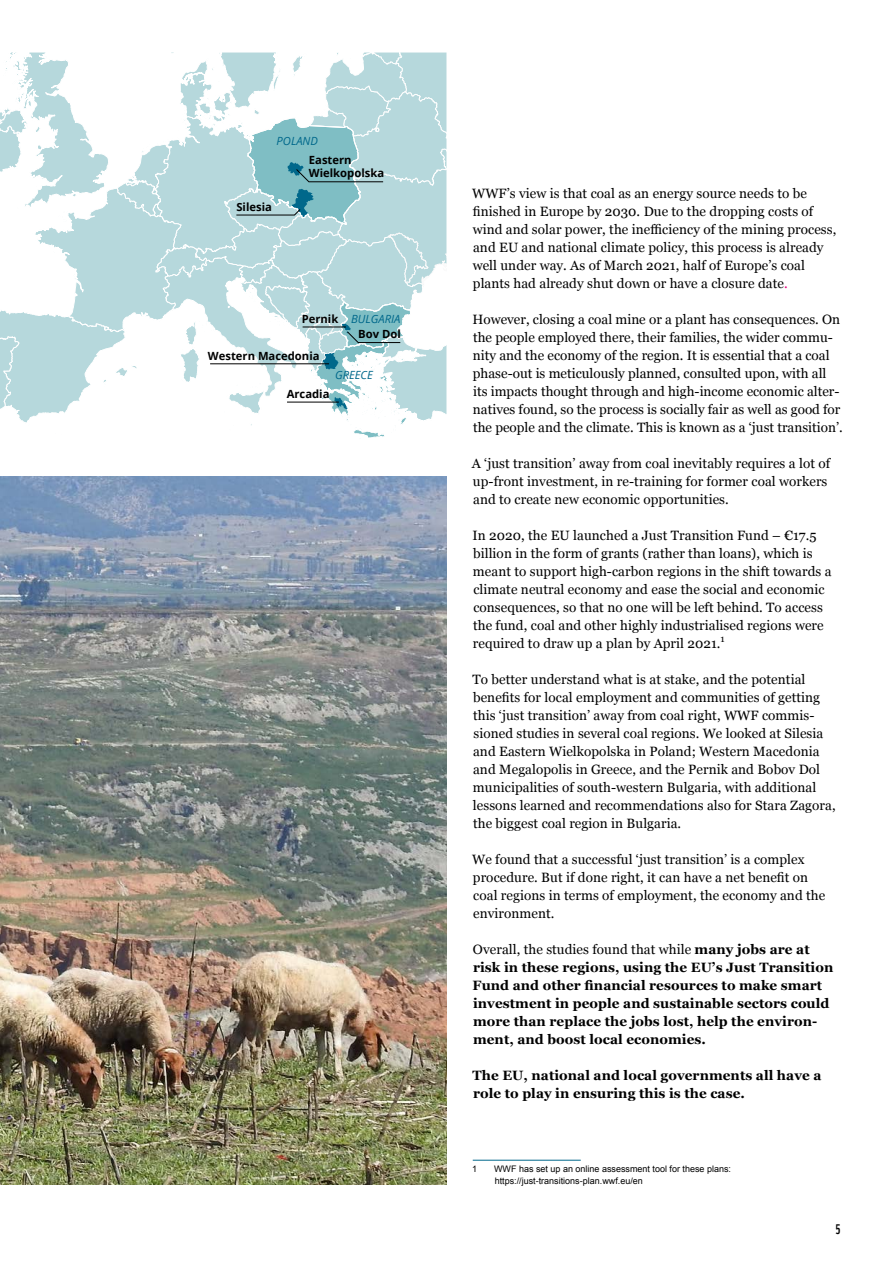
<style>
.page{position:relative;width:893px;height:1263px;background:#fff}
.page>*{position:absolute;margin:0;border:0;box-sizing:border-box;transform-origin:0 0}
.t1{font:13.5px/18px "Georgia";letter-spacing:.005em;color:#000}
.t2{font:700 13.5px/18px "Georgia";letter-spacing:.005em;color:#000}
.t3{font:13.5px "WWF";color:#000}
.t4{font:700 11.25px/13.5px "Open Sans";color:#000}
.t5{font:italic 11.25px "Open Sans";color:#00688b}
.t6{font:9px/12px "Arial";color:#000}
.s1{color:#e6007d}
.s2{font-weight:400}
</style>
<div class="page">
<hr style="left:473px;top:1160px;width:108px;height:1px;background:#00688b">
<img style="left:1px;top:476px;width:445px;height:708px">
<svg style="left:1px;top:53px;width:445px;height:385px"></svg>
<hr style="left:0;top:0;width:1px;height:1263px;background:#dadada">
<p class="t5" style="left:277px;top:133px;width:43px">POLAND</p>
<p class="t4" style="left:236px;top:200px;width:37px">Silesia</p>
<p class="t4" style="left:309px;top:153px;width:77px">Eastern<br>Wielkopolska</p>
<p class="t4" style="left:302px;top:311px;width:38px">Pernik</p>
<p class="t5" style="left:351px;top:311px;width:51px">BULGARIA</p>
<p class="t4" style="left:358px;top:327px;width:44px">Bov Dol</p>
<p class="t4" style="left:208px;top:349px;width:113px">Western Macedonia</p>
<p class="t4" style="left:287px;top:387px;width:44px">Arcadia</p>
<p class="t5" style="left:335px;top:367px;width:39px">GREECE</p>
<p class="t1" style="left:472px;top:184px;width:366px">WWF’s view is that coal as an energy source needs to be finished in Europe by 2030. Due to the dropping costs of wind and solar power, the inefficiency of the mining process, and EU and national climate policy, this process is already well under way. As of March 2021, half of Europe’s coal plants had already shut down or have a closure date<span class="s1">.</span></p>
<p class="t1" style="left:472px;top:310px;width:372px">However, closing a coal mine or a plant has consequences. On the people employed there, their families, the wider commu&shy;nity and the economy of the region. It is essential that a coal phase-out is meticulously planned, consulted upon, with all its impacts thought through and high-income economic alter&shy;natives found, so the process is socially fair as well as good for the people and the climate. This is known as a ‘just transition’.</p>
<p class="t1" style="left:472px;top:454px;width:360px">A ‘just transition’ away from coal inevitably requires a lot of up-front investment, in re-training for former coal workers and to create new economic opportunities.</p>
<p class="t1" style="left:472px;top:526px;width:361px">In 2020, the EU launched a Just Transition Fund – €17.5 billion in the form of grants (rather than loans), which is meant to support high-carbon regions in the shift towards a climate neutral economy and ease the social and economic consequences, so that no one will be left behind. To access the fund, coal and other highly industrialised regions were required to draw up a plan by April 2021.<sup>1</sup></p>
<p class="t1" style="left:473px;top:670px;width:365px">To better understand what is at stake, and the potential benefits for local employment and communities of getting this ‘just transition’ away from coal right, WWF commis&shy;sioned studies in several coal regions. We looked at Silesia and Eastern Wielkopolska in Poland; Western Macedonia and Megalopolis in Greece, and the Pernik and Bobov Dol municipalities of south-western Bulgaria, with additional lessons learned and recommendations also for Stara Zagora, the biggest coal region in Bulgaria.</p>
<p class="t1" style="left:472px;top:850px;width:355px">We found that a successful ‘just transition’ is a complex procedure. But if done right, it can have a net benefit on coal regions in terms of employment, the economy and the environment.</p>
<p class="t2" style="left:473px;top:940px;width:362px"><span class="s2">Overall, the studies found that while</span> many jobs are at risk in these regions, using the EU’s Just Transition Fund and other financial resources to make smart investment in people and sustainable sectors could more than replace the jobs lost, help the environ&shy;ment, and boost local economies.</p>
<p class="t2" style="left:473px;top:1066px;width:350px">The EU, national and local governments all have a role to play in ensuring this is the case.</p>
<p class="t6" style="left:472px;top:1163px;width:7px">1</p>
<p class="t6" style="left:494px;top:1163px;width:239px">WWF has set up an online assessment tool for these plans: https://just-transitions-plan.wwf.eu/en</p>
<p class="t3" style="left:835px;top:1219px;width:6px">5</p>
</div>
